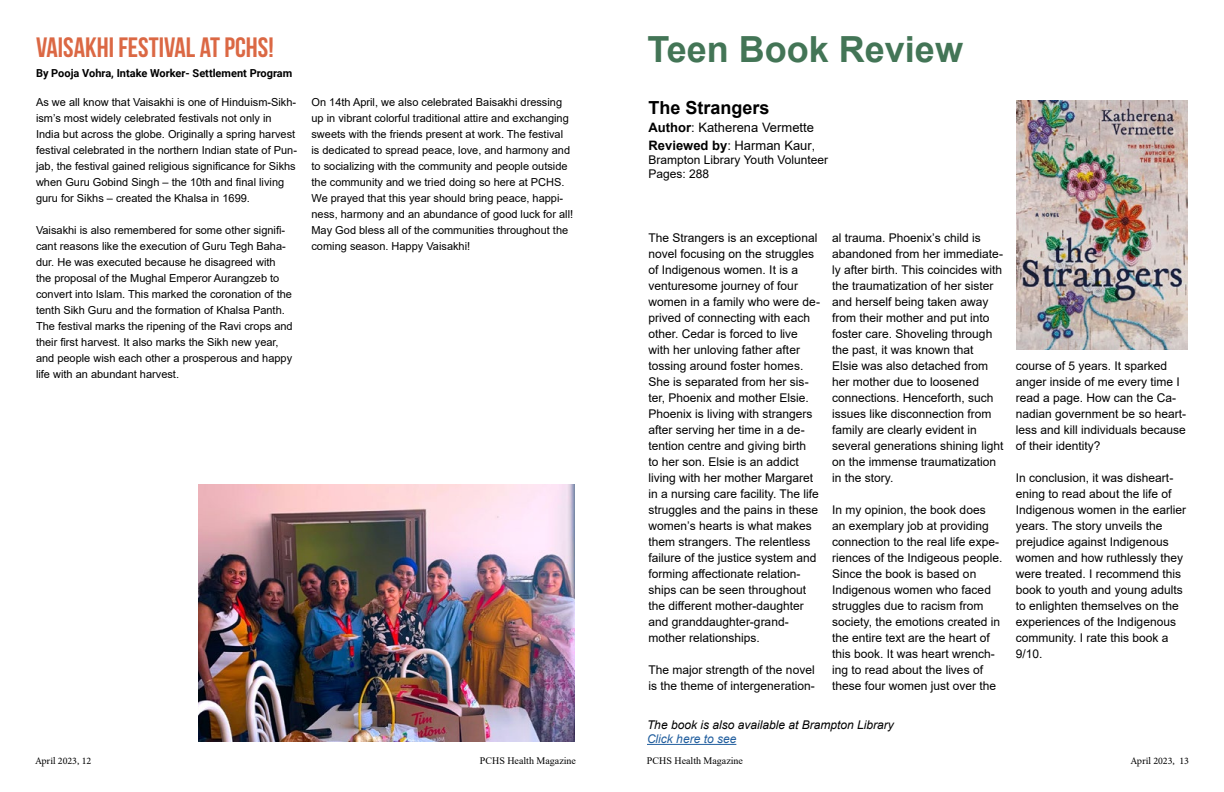
<style>
.page{position:relative;width:1224px;height:792px;background:#fff}
.page>*{position:absolute;margin:0;border:0;box-sizing:border-box;transform-origin:0 0}
.t1{font:700 36px "Arial";color:#437556}
.t2{font:700 28px "Bebas Neue";color:#db6844}
.t3{font:700 18px "Arial";color:#000}
.t4{font:13px/18px "Arial";color:#000}
.t5{font:12px/16px "Arial";color:#000}
.t6{font:italic 12px "Arial";color:#000}
.t7{font:italic 12px "Arial";color:#215e9e}
.t8{font:11px/16px "Arial";color:#000}
.t9{font:700 11px "Roboto";color:#000}
.t10{font:10px "Times New Roman";color:#000}
.t11{font:10px "Minion Pro";color:#000}
.s1{font-weight:700}
.s2{font-size:12px}
</style>
<div class="page">
<img style="left:198px;top:484px;width:377px;height:258px">
<img style="left:1017px;top:101px;width:171px;height:248px">
<hr style="left:647px;top:744px;width:89px;height:1px;background:#215e9e">
<h2 class="t2" style="left:36px;top:32px;width:239px">VAISAKHI FESTIVAL AT PCHS!</h2>
<p class="t9" style="left:36px;top:65px;width:258px">By Pooja Vohra, Intake Worker- Settlement Program</p>
<p class="t8" style="left:36px;top:94px;width:263px">As we all know that Vaisakhi is one of Hinduism-Sikh&shy;ism’s most widely celebrated festivals not only in India but across the globe. Originally a spring harvest festival celebrated in the northern Indian state of Pun&shy;jab, the festival gained religious significance for Sikhs when Guru Gobind Singh – the 10th and final living guru for Sikhs – created the Khalsa in 1699.</p>
<p class="t8" style="left:36px;top:222px;width:258px">Vaisakhi is also remembered for some other signifi&shy;cant reasons like the execution of Guru Tegh Baha&shy;dur. He was executed because he disagreed with the proposal of the Mughal Emperor Aurangzeb to convert into Islam. This marked the coronation of the tenth Sikh Guru and the formation of Khalsa Panth.<br>The festival marks the ripening of the Ravi crops and their first harvest. It also marks the Sikh new year, and people wish each other a prosperous and happy life with an abundant harvest.</p>
<p class="t8" style="left:311px;top:94px;width:263px">On 14th April, we also celebrated Baisakhi dressing up in vibrant colorful traditional attire and exchanging sweets with the friends present at work. The festival is dedicated to spread peace, love, and harmony and to socializing with the community and people outside the community and we tried doing so here at PCHS.<br>We prayed that this year should bring peace, happi&shy;ness, harmony and an abundance of good luck for all!<br>May God bless all of the communities throughout the coming season. Happy Vaisakhi!</p>
<h1 class="t1" style="left:648px;top:24px;width:317px">Teen Book Review</h1>
<h3 class="t3" style="left:649px;top:95px;width:123px">The Strangers</h3>
<p class="t4" style="left:649px;top:118px;width:168px"><span class="s1">Author</span>: Katherena Vermette<br><span class="s1">Reviewed by</span>: Harman Kaur<span class="s2">,</span></p>
<p class="t5" style="left:649px;top:153px;width:181px;line-height:14px">Brampton Library Youth Volunteer<br>Pages: 288</p>
<p class="t5" style="left:649px;top:230px;width:173px">The Strangers is an exceptional novel focusing on the struggles of Indigenous women. It is a venturesome journey of four women in a family who were de&shy;prived of connecting with each other. Cedar is forced to live with her unloving father after tossing around foster homes.<br>She is separated from her sis&shy;ter, Phoenix and mother Elsie.<br>Phoenix is living with strangers after serving her time in a de&shy;tention centre and giving birth<br>to her son. Elsie is an addict living with her mother Margaret in a nursing care facility. The life struggles and the pains in these women’s hearts is what makes them strangers. The relentless failure of the justice system and forming affectionate relation&shy;ships can be seen throughout the different mother-daughter and granddaughter-grand&shy;mother relationships.</p>
<p class="t5" style="left:649px;top:662px;width:168px">The major strength of the novel is the theme of intergeneration-</p>
<p class="t5" style="left:832px;top:230px;width:173px">al trauma. Phoenix’s child is abandoned from her immediate&shy;ly after birth. This coincides with the traumatization of her sister and herself being taken away from their mother and put into foster care. Shoveling through the past, it was known that<br>Elsie was also detached from her mother due to loosened connections. Henceforth, such issues like disconnection from family are clearly evident in several generations shining light on the immense traumatization in the story.</p>
<p class="t5" style="left:832px;top:502px;width:172px">In my opinion, the book does<br>an exemplary job at providing connection to the real life expe&shy;riences of the Indigeous people.<br>Since the book is based on<br>Indigenous women who faced struggles due to racism from society, the emotions created in the entire text are the heart of this book. It was heart wrench&shy;ing to read about the lives of these four women just over the</p>
<p class="t6" style="left:647px;top:717px;width:248px">The book is also available at Brampton Library</p>
<p class="t7" style="left:647px;top:731px;width:91px">Click here to see</p>
<p class="t5" style="left:1016px;top:358px;width:172px">course of 5 years. It sparked anger inside of me every time I read a page. How can the Ca&shy;nadian government be so heart&shy;less and kill individuals because of their identity?</p>
<p class="t5" style="left:1016px;top:470px;width:172px">In conclusion, it was disheart&shy;ening to read about the life of<br>Indigenous women in the earlier years. The story unveils the prejudice against Indigenous women and how ruthlessly they were treated. I recommend this book to youth and young adults to enlighten themselves on the experiences of the Indigenous community. I rate this book a<br>9/10.</p>
<p class="t11" style="left:35px;top:754px;width:58px">April 2023, 12</p>
<p class="t10" style="left:480px;top:753px;width:98px">PCHS Health Magazine</p>
<p class="t10" style="left:647px;top:753px;width:98px">PCHS Health Magazine</p>
<p class="t11" style="left:1130px;top:754px;width:60px">April 2023, 13</p>
</div>
